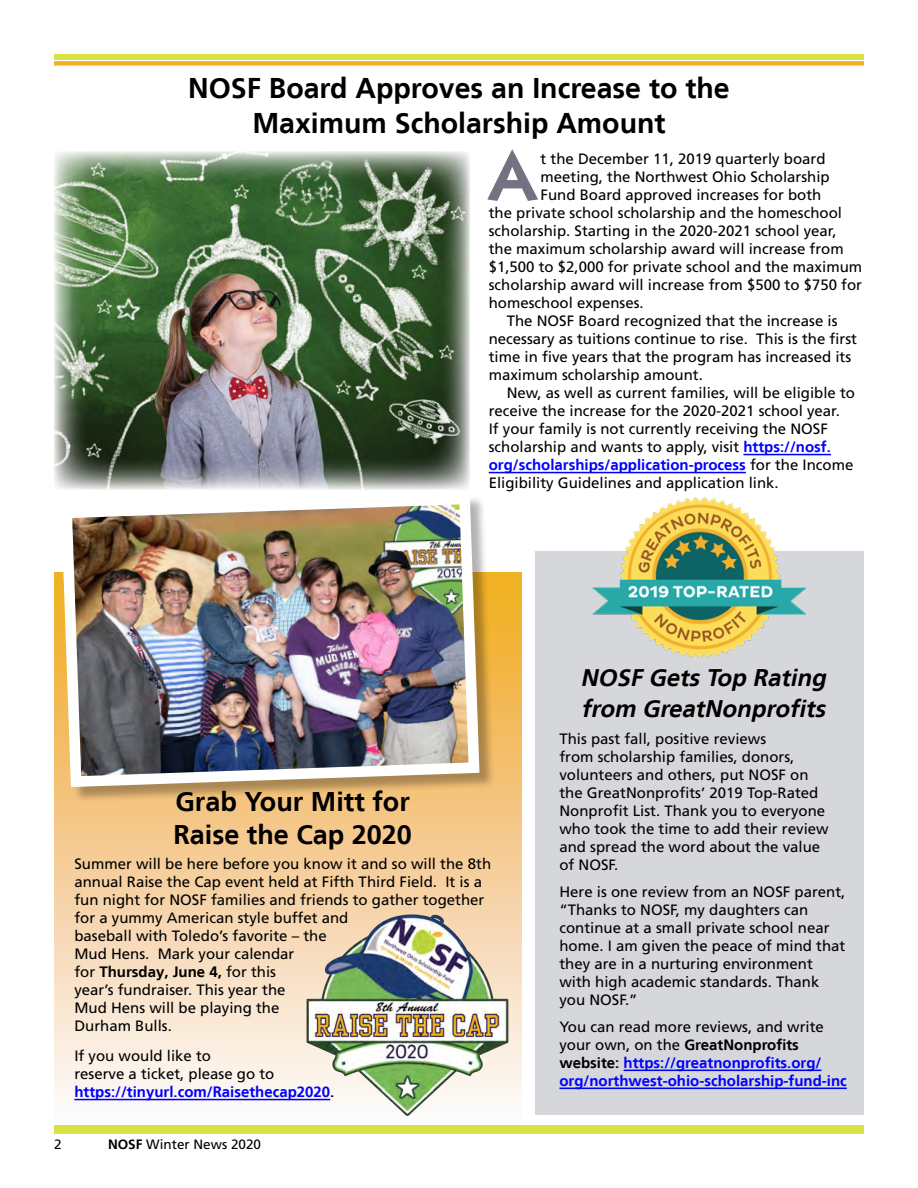
<style>
.page{position:relative;width:918px;height:1188px;background:#fff}
.page>*{position:absolute;margin:0;border:0;box-sizing:border-box;transform-origin:0 0}
.t1{font:600 72px "Itc Kabel";color:#727280}
.t2{font:700 28.5px/34.2px "Frutiger LT";color:#000;text-align:center}
.t3{font:700 27px/32.4px "Frutiger LT";color:#000}
.t4{font:italic 700 24px/31.5px "Frutiger LT";color:#000}
.t5{font:15px/18px "Frutiger LT Std";color:#000}
.t6{font:700 15px/18px "Frutiger LT";color:#00f}
.t7{font:700 15px "Frutiger LT";color:#000}
.t8{font:13.5px "Frutiger LT Std";color:#000}
.s1{font-family:"Frutiger LT";font-weight:700;color:#00f}
.s2{font-family:"Frutiger LT Std";font-weight:400;color:#000}
.s3{font-family:"Frutiger LT Std";font-weight:400}
.s4{color:#000}
.s5{font-family:"Frutiger LT";font-weight:700}
</style>
<div class="page">
<img style="left:54px;top:151px;width:416px;height:337px">
<div style="left:536px;top:551px;width:328px;height:564px;background:#d5d7da"></div>
<div style="left:54px;top:572px;width:467px;height:557px;background:linear-gradient(to bottom,#f1a81f,#faf6ff)"></div>
<div style="left:54px;top:1125px;width:810px;height:9px;background:#d8e244"></div>
<div style="left:54px;top:61px;width:810px;height:5px;background:#f3b125"></div>
<div style="left:54px;top:54px;width:810px;height:6px;background:#d8e244"></div>
<hr style="left:743px;top:454px;width:88px;height:1px;background:#00f">
<hr style="left:489px;top:472px;width:257px;height:1px;background:#00f">
<hr style="left:624px;top:1070px;width:197px;height:1px;background:#00f">
<hr style="left:559px;top:1088px;width:288px;height:1px;background:#00f">
<img style="left:592px;top:498px;width:213px;height:159px">
<img style="left:304px;top:906px;width:207px;height:218px">
<hr style="left:74px;top:1099px;width:256px;height:1px;background:#00f">
<div style="left:64px;top:496px;width:432px;height:307px;background:#000;opacity:.3"></div>
<img style="left:56px;top:488px;width:429px;height:305px">
<h2 class="t2" style="left:188px;top:72px;width:543px">NOSF Board Approves an Increase to the<br>Maximum Scholarship Amount</h2>
<h1 class="t1" style="left:489px;top:133px;width:50px">A</h1>
<p class="t5" style="left:541px;top:150px;width:287px">t the December 11, 2019 quarterly board</p>
<p class="t5" style="left:541px;top:168px;width:291px">meeting, the Northwest Ohio Scholarship</p>
<p class="t5" style="left:541px;top:186px;width:282px">Fund Board approved increases for both</p>
<p class="t5" style="left:489px;top:204px;width:355px">the private school scholarship and the homeschool</p>
<p class="t5" style="left:489px;top:222px;width:349px">scholarship. Starting in the 2020-2021 school year,</p>
<p class="t5" style="left:489px;top:240px;width:357px">the maximum scholarship award will increase from</p>
<p class="t5" style="left:489px;top:258px;width:375px">$1,500 to $2,000 for private school and the maximum</p>
<p class="t5" style="left:489px;top:276px;width:375px">scholarship award will increase from $500 to $750 for</p>
<p class="t5" style="left:489px;top:294px;width:157px">homeschool expenses.</p>
<p class="t5" style="left:507px;top:312px;width:332px">The NOSF Board recognized that the increase is</p>
<p class="t5" style="left:489px;top:330px;width:370px">necessary as tuitions continue to rise. This is the first</p>
<p class="t5" style="left:489px;top:348px;width:364px">time in five years that the program has increased its</p>
<p class="t5" style="left:489px;top:366px;width:216px">maximum scholarship amount.</p>
<p class="t5" style="left:507px;top:384px;width:350px">New, as well as current families, will be eligible to</p>
<p class="t5" style="left:489px;top:402px;width:353px">receive the increase for the 2020-2021 school year.</p>
<p class="t5" style="left:489px;top:420px;width:341px">If your family is not currently receiving the NOSF</p>
<p class="t5" style="left:489px;top:438px;width:344px">scholarship and wants to apply, visit <span class="s1">https://nosf.</span></p>
<p class="t6" style="left:489px;top:456px;width:366px">org/scholarships/application-process <span class="s2">for the Income</span></p>
<p class="t5" style="left:489px;top:474px;width:292px">Eligibility Guidelines and application link.</p>
<h3 class="t3" style="left:173px;top:786px;width:240px">Grab Your Mitt for<br>Raise the Cap 2020</h3>
<p class="t5" style="left:74px;top:855px;width:418px">Summer will be here before you know it and so will the 8th annual Raise the Cap event held at Fifth Third Field. It is a fun night for NOSF families and friends to gather together for a yummy American style buffet and<br>baseball with Toledo’s favorite – the<br>Mud Hens. Mark your calendar</p>
<p class="t7" style="left:74px;top:963px;width:203px"><span class="s3">for</span> Thursday, June 4, <span class="s3">for this</span></p>
<p class="t5" style="left:74px;top:981px;width:213px">year’s fundraiser. This year the<br>Mud Hens will be playing the<br>Durham Bulls.</p>
<p class="t5" style="left:74px;top:1047px;width:202px">If you would like to<br>reserve a ticket, please go to</p>
<p class="t6" style="left:74px;top:1083px;width:262px">https://tinyurl.com/Raisethecap2020<span class="s4">.</span></p>
<p class="t8" style="left:54px;top:1137px;width:9px">2</p>
<p class="t8" style="left:108px;top:1137px;width:155px"><span class="s5">NOSF</span> Winter News 2020</p>
<h3 class="t4" style="left:580px;top:662px;width:252px">NOSF Gets Top Rating from GreatNonprofits</h3>
<p class="t5" style="left:559px;top:730px;width:271px">This past fall, positive reviews<br>from scholarship families, donors, volunteers and others, put NOSF on the GreatNonprofits’ 2019 Top-Rated<br>Nonprofit List. Thank you to everyone who took the time to add their review and spread the word about the value of NOSF.</p>
<p class="t5" style="left:559px;top:883px;width:287px">Here is one review from an NOSF parent, “Thanks to NOSF, my daughters can continue at a small private school near home. I am given the peace of mind that they are in a nurturing environment with high academic standards. Thank you NOSF.”</p>
<p class="t5" style="left:559px;top:1018px;width:266px">You can read more reviews, and write</p>
<p class="t6" style="left:559px;top:1036px;width:289px"><span class="s2">your own, on the</span> <span class="s4">GreatNonprofits website:</span> https://greatnonprofits.org/ org/northwest-ohio-scholarship-fund-inc</p>
</div>
